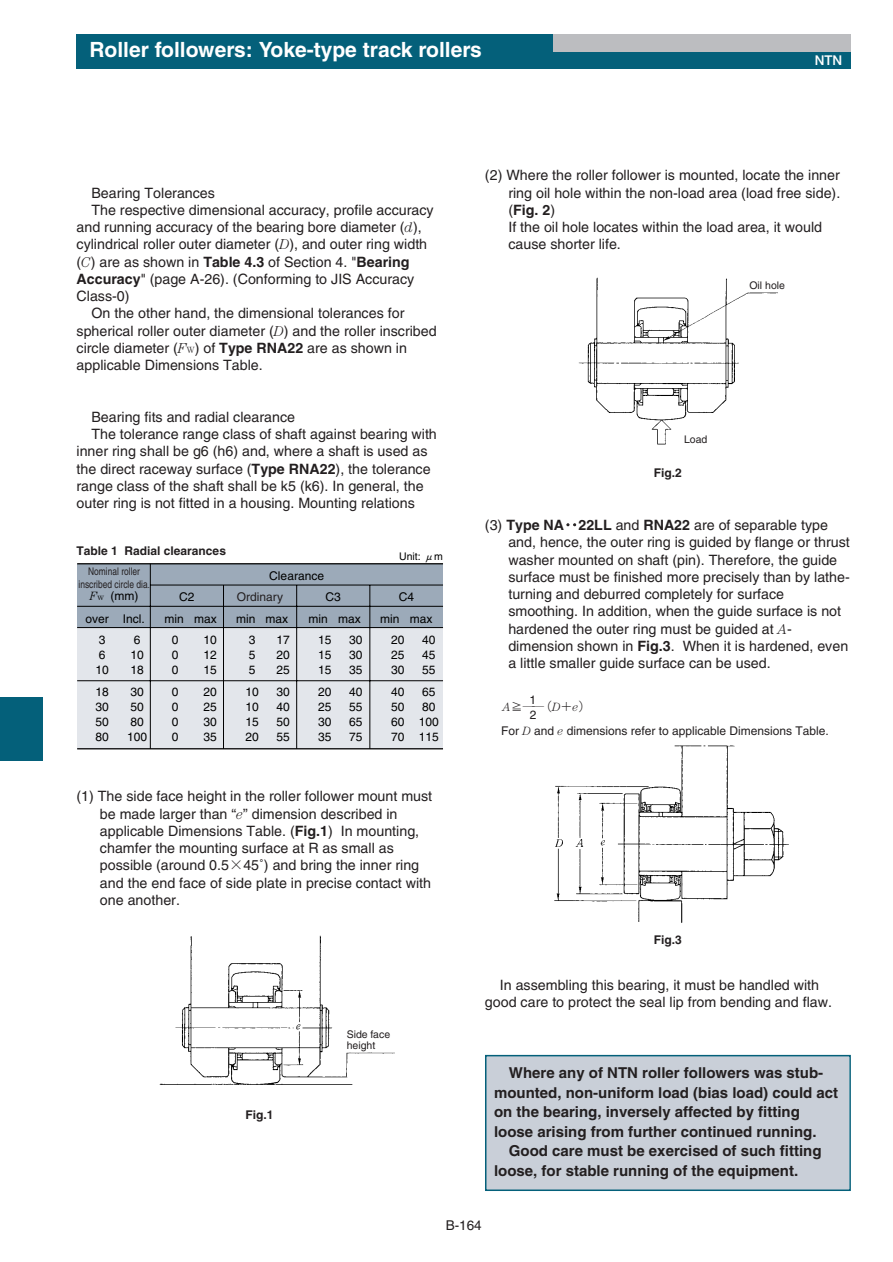
<style>
.page{position:relative;width:893px;height:1262px;background:#fff}
.page>*{position:absolute;margin:0;border:0;box-sizing:border-box;transform-origin:0 0}
.t1{font:700 21px "Helvetica";color:#fff}
.t2{font:700 15px/19.5px "Helvetica";color:#231f20}
.t3{font:14.25px/17.2px "Helvetica";color:#231f20}
.t4{font:13.5px "Helvetica";color:#231f20}
.t5{font:500 13.5px "Helvetica Neue";color:#fff}
.t6{font:12px/15px "Helvetica";color:#000;text-align:justify}
.t7{font:12px "Helvetica";color:#231f20}
.t8{font:700 12px "Helvetica";color:#231f20}
.t9{font:300 12px "Shin Go";color:#231f20}
.t10{font:10.5px/12.8px "Helvetica";color:#231f20;text-align:center;scale:.8 1}
.t11{font:10.5px/10.5px "Helvetica";color:#231f20}
.t12{font:10.5px "Helvetica";color:#000}
.s1{font-family:"Century";font-weight:300;font-style:italic}
.s2{font-weight:700}
.s3{font-family:"Century";font-weight:300;font-size:9px}
.s4{font-size:9px}
.s5{font-family:"Gothic BBB";font-weight:500}
.s6{font-family:"Ryumin";font-weight:300}
.s7{font-family:"Century";font-style:italic}
</style>
<div class="page">
<div style="left:0;top:697px;width:43px;height:64px;background:#04607a"></div>
<div style="left:77px;top:34px;width:773px;height:34px;background:#04607a"></div>
<div style="left:553px;top:34px;width:297px;height:17px;background:#bcbdc0"></div>
<div style="left:77px;top:627px;width:366px;height:122px;background:#e3e6eb"></div>
<div style="left:77px;top:564px;width:366px;height:63px;background:#9caab9"></div>
<hr style="left:77px;top:748px;width:366px;height:1px;background:#000">
<hr style="left:77px;top:563px;width:366px;height:1px;background:#000">
<hr style="left:77px;top:627px;width:366px;height:1px;background:#000">
<hr style="left:77px;top:606px;width:366px;height:1px;background:#000">
<hr style="left:150px;top:585px;width:293px;height:1px;background:#000">
<hr style="left:77px;top:680px;width:366px;height:1px;background:#000">
<hr style="left:150px;top:564px;width:1px;height:185px;background:#000">
<hr style="left:223px;top:585px;width:1px;height:164px;background:#000">
<hr style="left:296px;top:585px;width:1px;height:164px;background:#000">
<hr style="left:369px;top:585px;width:1px;height:164px;background:#000">
<img style="left:159px;top:935px;width:236px;height:150px">
<img style="left:578px;top:277px;width:200px;height:168px">
<img style="left:554px;top:745px;width:235px;height:178px">
<div style="left:486px;top:1056px;width:363px;height:133px;background:#c9cfd8"></div>
<div style="left:485px;top:1054px;width:365px;height:137px;border:2px solid #04607a"></div>
<h1 class="t1" style="left:89px;top:42px;width:394px">Roller followers: Yoke-type track rollers</h1>
<p class="t5" style="left:814px;top:55px;width:29px">NTN</p>
<p class="t3" style="left:91px;top:185px;width:125px">Bearing Tolerances</p>
<p class="t3" style="left:91px;top:203px;width:344px">The respective dimensional accuracy, profile accuracy</p>
<p class="t3" style="left:77px;top:220px;width:346px">and running accuracy of the bearing bore diameter (<span class="s1">d</span>),</p>
<p class="t3" style="left:77px;top:237px;width:352px">cylindrical roller outer diameter (<span class="s1">D</span>), and outer ring width</p>
<p class="t3" style="left:77px;top:254px;width:334px">(<span class="s1">C</span>) are as shown in <span class="s2">Table 4.3</span> of Section 4. "<span class="s2">Bearing</span></p>
<p class="t3" style="left:77px;top:272px;width:339px"><span class="s2">Accuracy</span>" (page A-26). (Conforming to JIS Accuracy</p>
<p class="t3" style="left:77px;top:289px;width:55px">Class-0)</p>
<p class="t3" style="left:91px;top:306px;width:314px">On the other hand, the dimensional tolerances for</p>
<p class="t3" style="left:77px;top:323px;width:361px">spherical roller outer diameter (<span class="s1">D</span>) and the roller inscribed</p>
<p class="t3" style="left:77px;top:341px;width:332px">circle diameter (<span class="s1">F</span><span class="s3">W</span>) of <span class="s2">Type RNA22</span> are as shown in</p>
<p class="t3" style="left:77px;top:358px;width:188px">applicable Dimensions Table.</p>
<p class="t3" style="left:91px;top:410px;width:205px">Bearing fits and radial clearance</p>
<p class="t3" style="left:91px;top:427px;width:347px">The tolerance range class of shaft against bearing with</p>
<p class="t3" style="left:77px;top:444px;width:352px">inner ring shall be g6 (h6) and, where a shaft is used as</p>
<p class="t3" style="left:77px;top:461px;width:355px">the direct raceway surface (<span class="s2">Type RNA22</span>), the tolerance</p>
<p class="t3" style="left:77px;top:479px;width:348px">range class of the shaft shall be k5 (k6). In general, the</p>
<p class="t3" style="left:77px;top:496px;width:340px">outer ring is not fitted in a housing. Mounting relations</p>
<p class="t8" style="left:77px;top:546px;width:151px">Table 1 Radial clearances</p>
<p class="t10" style="left:79px;top:566px;width:90px">Nominal roller inscribed circle dia<span class="s4">.</span></p>
<p class="t6" style="left:90px;top:589px;width:50px"><span class="s1">F</span><span class="s3">w</span> (mm)</p>
<p class="t6" style="left:179px;top:590px;width:17px">C2</p>
<p class="t7" style="left:237px;top:592px;width:48px">Ordinary</p>
<p class="t6" style="left:325px;top:590px;width:17px">C3</p>
<p class="t6" style="left:399px;top:590px;width:17px">C4</p>
<p class="t6" style="left:85px;top:612px;width:61px">over Incl.</p>
<p class="t6" style="left:308px;top:612px;width:54px">min max</p>
<p class="t6" style="left:380px;top:612px;width:54px">min max</p>
<p class="t12" style="left:399px;top:552px;width:45px">Unit: <span class="s5">μ</span>m</p>
<p class="t6" style="left:269px;top:569px;width:56px">Clearance</p>
<p class="t6" style="left:164px;top:612px;width:54px">min max</p>
<p class="t6" style="left:236px;top:612px;width:54px">min max</p>
<p class="t6" style="left:95px;top:633px;width:15px;text-align:left">3<br>6<br>10</p>
<p class="t6" style="left:95px;top:685px;width:15px">18<br>30<br>50<br>80</p>
<p class="t6" style="left:130px;top:633px;width:15px;text-align:left">6<br>10<br>18</p>
<p class="t6" style="left:127px;top:685px;width:22px;text-align:left">30<br>50<br>80<br>100</p>
<p class="t6" style="left:172px;top:633px;width:8px">0<br>0<br>0</p>
<p class="t6" style="left:172px;top:685px;width:8px">0<br>0<br>0<br>0</p>
<p class="t6" style="left:203px;top:633px;width:15px">10<br>12<br>15</p>
<p class="t6" style="left:203px;top:685px;width:15px">20<br>25<br>30<br>35</p>
<p class="t6" style="left:249px;top:633px;width:8px">3<br>5<br>5</p>
<p class="t6" style="left:245px;top:685px;width:15px">10<br>10<br>15<br>20</p>
<p class="t6" style="left:276px;top:633px;width:15px">17<br>20<br>25</p>
<p class="t6" style="left:276px;top:685px;width:15px">30<br>40<br>50<br>55</p>
<p class="t6" style="left:318px;top:633px;width:15px">15<br>15<br>15</p>
<p class="t6" style="left:318px;top:685px;width:15px">20<br>25<br>30<br>35</p>
<p class="t6" style="left:349px;top:633px;width:15px">30<br>30<br>35</p>
<p class="t6" style="left:349px;top:685px;width:15px">40<br>55<br>65<br>75</p>
<p class="t6" style="left:391px;top:633px;width:15px">20<br>25<br>30</p>
<p class="t6" style="left:391px;top:685px;width:15px">40<br>50<br>60<br>70</p>
<p class="t6" style="left:422px;top:633px;width:15px">40<br>45<br>55</p>
<p class="t6" style="left:419px;top:685px;width:22px;text-align:left">65<br>80<br>100<br>115</p>
<p class="t3" style="left:100px;top:789px;width:334px;text-indent:-23px">(1) The side face height in the roller follower mount must be made larger than “<span class="s1">e</span>” dimension described in applicable Dimensions Table. (<span class="s2">Fig.1</span>) In mounting, chamfer the mounting surface at R as small as possible (around 0.5<span class="s6">×</span>45˚) and bring the inner ring and the end face of side plate in precise contact with one another.</p>
<p class="t8" style="left:245px;top:1110px;width:30px">Fig.1</p>
<p class="t11" style="left:347px;top:1030px;width:45px">Side face height</p>
<p class="t3" style="left:508px;top:168px;width:333px;text-indent:-23px">(2) Where the roller follower is mounted, locate the inner ring oil hole within the non-load area (load free side). (<span class="s2">Fig. 2</span>)<br>If the oil hole locates within the load area, it would cause shorter life.</p>
<p class="t11" style="left:749px;top:281px;width:37px">Oil hole</p>
<p class="t11" style="left:684px;top:435px;width:25px">Load</p>
<p class="t8" style="left:654px;top:468px;width:30px">Fig.2</p>
<p class="t3" style="left:508px;top:518px;width:343px;text-indent:-23px">(3) <span class="s2">Type NA</span><span class="s6">･･</span><span class="s2">22LL</span> and <span class="s2">RNA22</span> are of separable type and, hence, the outer ring is guided by flange or thrust washer mounted on shaft (pin). Therefore, the guide surface must be finished more precisely than by lathe&shy;turning and deburred completely for surface smoothing. In addition, when the guide surface is not hardened the outer ring must be guided at <span class="s1">A&shy;</span>dimension shown in <span class="s2">Fig.3</span>. When it is hardened, even a little smaller guide surface can be used.</p>
<p class="t7" style="left:529px;top:695px;width:8px">1</p>
<p class="t7" style="left:501px;top:726px;width:329px">For <span class="s1">D</span> and <span class="s1">e</span> dimensions refer to applicable Dimensions Table.</p>
<p class="t9" style="left:503px;top:702px;width:89px"><span class="s7">A</span>≧――（<span class="s7">D</span>＋<span class="s7">e</span>）</p>
<p class="t7" style="left:529px;top:710px;width:8px">2</p>
<p class="t8" style="left:654px;top:935px;width:30px">Fig.3</p>
<p class="t3" style="left:485px;top:977px;width:348px;text-align:center">In assembling this bearing, it must be handled with good care to protect the seal lip from bending and flaw.</p>
<p class="t2" style="left:494px;top:1064px;width:346px;text-indent:15px">Where any of NTN roller followers was stub&shy;mounted, non-uniform load (bias load) could act on the bearing, inversely affected by fitting loose arising from further continued running.</p>
<p class="t2" style="left:494px;top:1142px;width:329px;text-indent:15px">Good care must be exercised of such fitting loose, for stable running of the equipment.</p>
<p class="t4" style="left:445px;top:1220px;width:38px">B-164</p>
</div>
